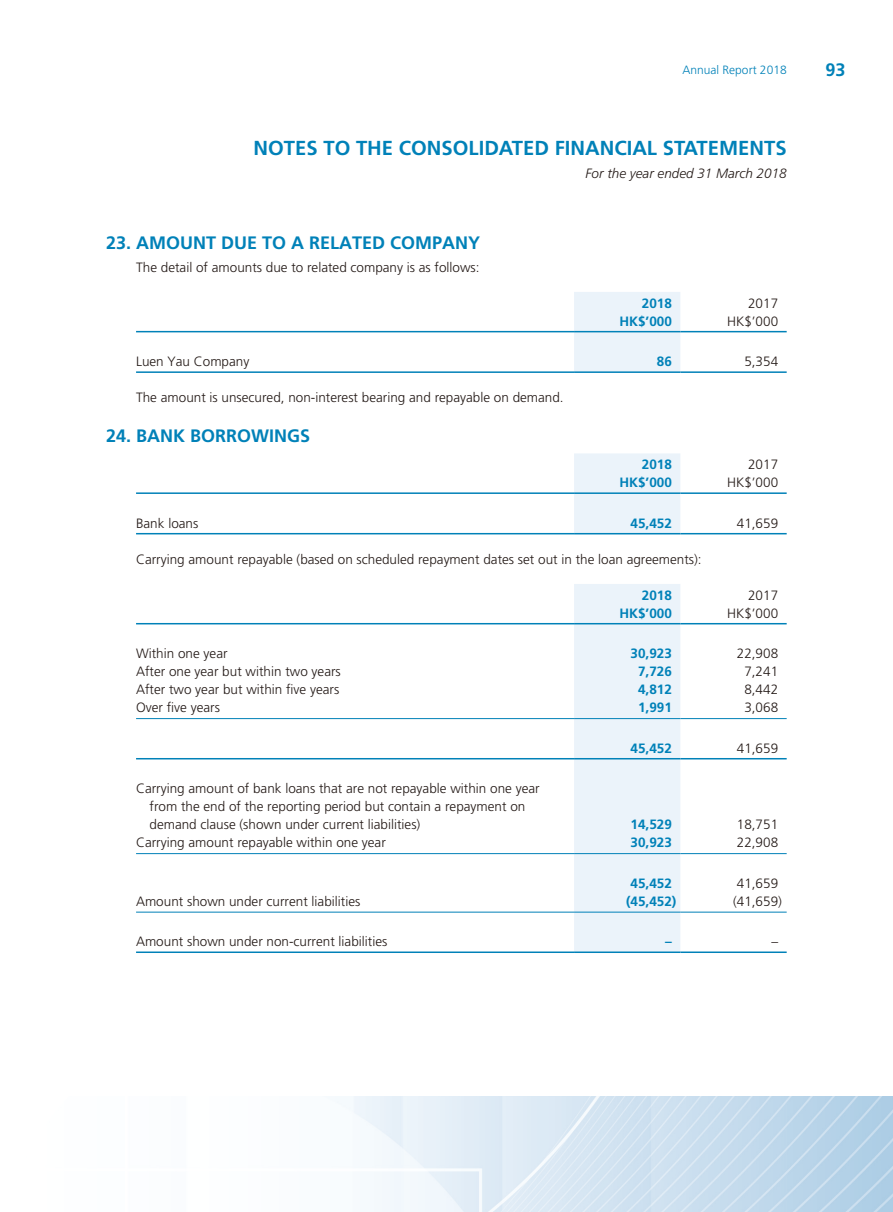
<style>
.page{position:relative;width:893px;height:1212px;background:#fff}
.page>*{position:absolute;margin:0;border:0;box-sizing:border-box;transform-origin:0 0}
.t1{font:700 20.25px "Frutiger LT Std";color:#0081b8}
.t2{font:700 18px "Frutiger LT Std";color:#0081b8}
.t3{font:300 13.5px/18px "Frutiger LT Std";color:#231916}
.t4{font:700 13.5px "Frutiger LT Std";color:#0081b8}
.t5{font:italic 300 13.5px "Frutiger LT Std";color:#231916}
.t6{font:300 12px "Frutiger LT Std";color:#0081b8}
</style>
<div class="page">
<img style="left:337px;top:1096px;width:556px;height:116px">
<div style="left:574px;top:292px;width:106px;height:79px;background:#ebf3fa"></div>
<hr style="left:136px;top:331px;width:438px;height:1px;background:#0081b8">
<hr style="left:574px;top:331px;width:106px;height:1px;background:#0081b8">
<hr style="left:680px;top:331px;width:107px;height:1px;background:#0081b8">
<hr style="left:136px;top:371px;width:438px;height:2px;background:#0081b8">
<hr style="left:574px;top:371px;width:106px;height:2px;background:#0081b8">
<hr style="left:680px;top:371px;width:107px;height:2px;background:#0081b8">
<div style="left:574px;top:453px;width:106px;height:80px;background:#ebf3fa"></div>
<hr style="left:136px;top:492px;width:438px;height:2px;background:#0081b8">
<hr style="left:574px;top:492px;width:106px;height:2px;background:#0081b8">
<hr style="left:680px;top:492px;width:107px;height:2px;background:#0081b8">
<hr style="left:136px;top:533px;width:438px;height:1px;background:#0081b8">
<hr style="left:574px;top:533px;width:106px;height:1px;background:#0081b8">
<hr style="left:680px;top:533px;width:107px;height:1px;background:#0081b8">
<div style="left:574px;top:584px;width:106px;height:367px;background:#ebf3fa"></div>
<hr style="left:136px;top:623px;width:438px;height:1px;background:#0081b8">
<hr style="left:574px;top:623px;width:106px;height:1px;background:#0081b8">
<hr style="left:680px;top:623px;width:107px;height:1px;background:#0081b8">
<hr style="left:136px;top:718px;width:438px;height:1px;background:#0081b8">
<hr style="left:574px;top:718px;width:106px;height:1px;background:#0081b8">
<hr style="left:680px;top:718px;width:107px;height:1px;background:#0081b8">
<hr style="left:136px;top:758px;width:438px;height:1px;background:#0081b8">
<hr style="left:574px;top:758px;width:106px;height:1px;background:#0081b8">
<hr style="left:680px;top:758px;width:107px;height:1px;background:#0081b8">
<hr style="left:136px;top:853px;width:438px;height:1px;background:#0081b8">
<hr style="left:574px;top:853px;width:106px;height:1px;background:#0081b8">
<hr style="left:680px;top:853px;width:107px;height:1px;background:#0081b8">
<hr style="left:136px;top:912px;width:438px;height:1px;background:#0081b8">
<hr style="left:574px;top:912px;width:106px;height:1px;background:#0081b8">
<hr style="left:680px;top:912px;width:107px;height:1px;background:#0081b8">
<hr style="left:136px;top:951px;width:438px;height:2px;background:#0081b8">
<hr style="left:574px;top:951px;width:106px;height:2px;background:#0081b8">
<hr style="left:680px;top:951px;width:107px;height:2px;background:#0081b8">
<p class="t6" style="left:683px;top:63px;width:106px">Annual Report 2018</p>
<h2 class="t2" style="left:825px;top:59px;width:22px">93</h2>
<h1 class="t1" style="left:254px;top:136px;width:535px">NOTES TO THE CONSOLIDATED FINANCIAL STATEMENTS</h1>
<p class="t5" style="left:586px;top:165px;width:203px">For the year ended 31 March 2018</p>
<h2 class="t2" style="left:106px;top:232px;width:375px">23. AMOUNT DUE TO A RELATED COMPANY</h2>
<p class="t3" style="left:136px;top:258px;width:345px">The detail of amounts due to related company is as follows:</p>
<p class="t4" style="left:642px;top:295px;width:32px">2018</p>
<p class="t3" style="left:748px;top:294px;width:32px">2017</p>
<p class="t4" style="left:619px;top:313px;width:54px">HK$’000</p>
<p class="t3" style="left:727px;top:312px;width:53px">HK$’000</p>
<p class="t3" style="left:136px;top:353px;width:115px">Luen Yau Company</p>
<p class="t4" style="left:657px;top:353px;width:17px">86</p>
<p class="t3" style="left:744px;top:353px;width:35px">5,354</p>
<p class="t3" style="left:136px;top:389px;width:429px">The amount is unsecured, non-interest bearing and repayable on demand.</p>
<h2 class="t2" style="left:106px;top:425px;width:205px">24. BANK BORROWINGS</h2>
<p class="t4" style="left:642px;top:456px;width:32px">2018</p>
<p class="t3" style="left:748px;top:456px;width:32px">2017</p>
<p class="t4" style="left:619px;top:474px;width:54px">HK$’000</p>
<p class="t3" style="left:727px;top:474px;width:53px">HK$’000</p>
<p class="t3" style="left:136px;top:514px;width:64px">Bank loans</p>
<p class="t4" style="left:631px;top:515px;width:43px">45,452</p>
<p class="t3" style="left:737px;top:514px;width:43px">41,659</p>
<p class="t3" style="left:136px;top:550px;width:567px">Carrying amount repayable (based on scheduled repayment dates set out in the loan agreements):</p>
<p class="t4" style="left:642px;top:587px;width:32px">2018</p>
<p class="t3" style="left:748px;top:586px;width:32px">2017</p>
<p class="t4" style="left:619px;top:605px;width:54px">HK$’000</p>
<p class="t3" style="left:727px;top:604px;width:53px">HK$’000</p>
<p class="t3" style="left:136px;top:645px;width:93px">Within one year</p>
<p class="t4" style="left:631px;top:645px;width:43px">30,923</p>
<p class="t3" style="left:737px;top:645px;width:43px">22,908</p>
<p class="t3" style="left:136px;top:663px;width:206px">After one year but within two years</p>
<p class="t4" style="left:638px;top:663px;width:35px">7,726</p>
<p class="t3" style="left:744px;top:663px;width:35px">7,241</p>
<p class="t3" style="left:136px;top:681px;width:205px">After two year but within five years</p>
<p class="t4" style="left:638px;top:681px;width:35px">4,812</p>
<p class="t3" style="left:744px;top:681px;width:35px">8,442</p>
<p class="t3" style="left:136px;top:699px;width:85px">Over five years</p>
<p class="t4" style="left:638px;top:699px;width:35px">1,991</p>
<p class="t3" style="left:744px;top:699px;width:35px">3,068</p>
<p class="t4" style="left:631px;top:740px;width:43px">45,452</p>
<p class="t3" style="left:737px;top:739px;width:43px">41,659</p>
<p class="t3" style="left:150px;top:780px;width:392px;text-indent:-13px">Carrying amount of bank loans that are not repayable within one year from the end of the reporting period but contain a repayment on demand clause (shown under current liabilities)</p>
<p class="t4" style="left:631px;top:816px;width:43px">14,529</p>
<p class="t3" style="left:737px;top:816px;width:43px">18,751</p>
<p class="t3" style="left:136px;top:834px;width:251px">Carrying amount repayable within one year</p>
<p class="t4" style="left:631px;top:834px;width:43px">30,923</p>
<p class="t3" style="left:737px;top:834px;width:43px">22,908</p>
<p class="t4" style="left:631px;top:875px;width:43px">45,452</p>
<p class="t3" style="left:737px;top:874px;width:43px">41,659</p>
<p class="t3" style="left:136px;top:892px;width:226px">Amount shown under current liabilities</p>
<p class="t4" style="left:626px;top:893px;width:52px">(45,452)</p>
<p class="t3" style="left:733px;top:892px;width:50px">(41,659)</p>
<p class="t3" style="left:136px;top:933px;width:253px">Amount shown under non-current liabilities</p>
<p class="t4" style="left:665px;top:933px;width:8px">–</p>
<p class="t3" style="left:771px;top:933px;width:8px">–</p>
</div>
